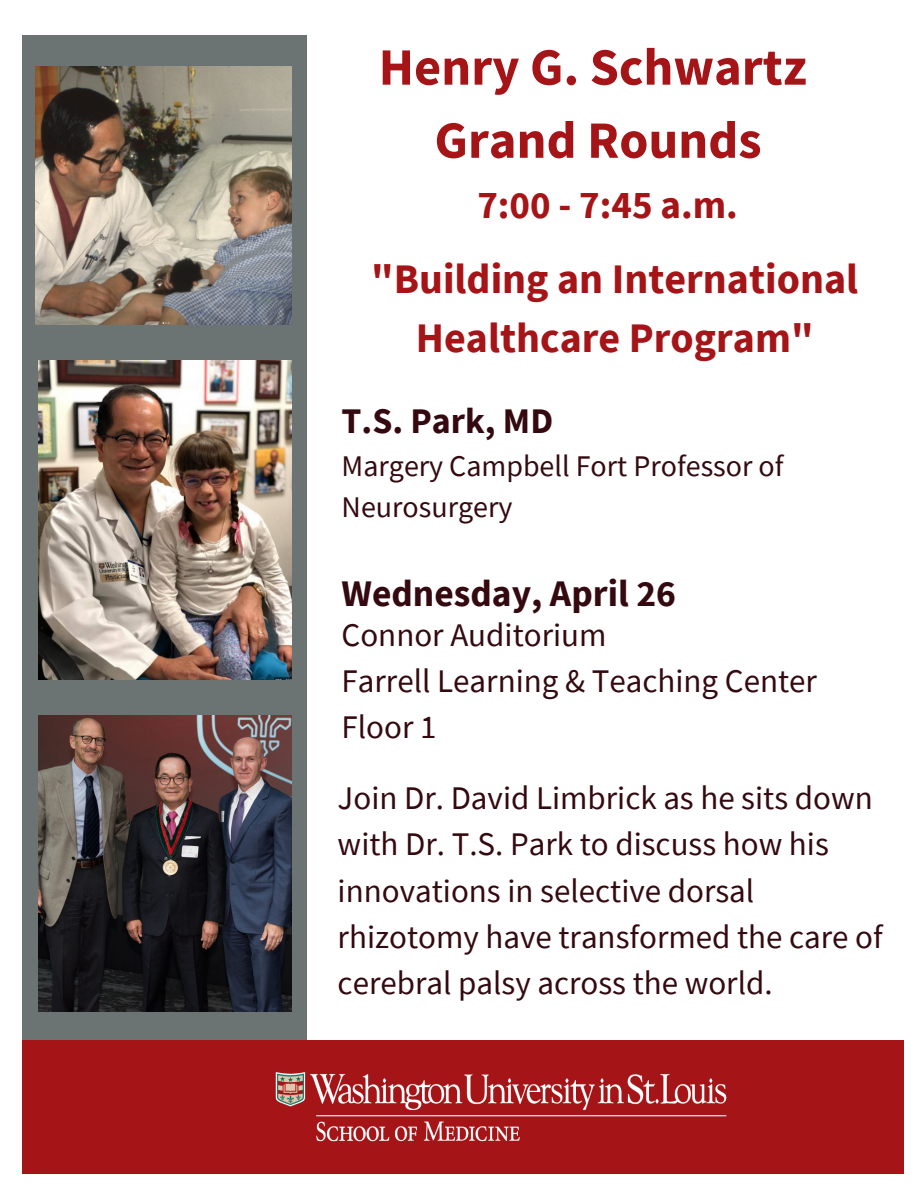
<style>
.page{position:relative;width:918px;height:1188px;background:#fff}
.page>*{position:absolute;margin:0;border:0;box-sizing:border-box;transform-origin:0 0}
.t1{font:700 52.5px/73.2px "Source Sans Pro";color:#a51417;text-align:center}
.t2{font:700 42px/58.5px "Source Sans Pro";color:#a51417;text-align:center}
.t3{font:700 39px "Source Sans Pro";color:#a51417}
.t4{font:700 37.5px "Source Sans Pro";color:#340a10}
.t5{font:700 36px "Source Sans Pro";color:#340a10}
.t6{font:33px/46.2px "Source Sans Pro";color:#340a10}
.t7{font:30px/41.7px "Source Sans Pro";color:#340a10}
</style>
<div class="page">
<div style="left:22px;top:35px;width:284px;height:1014px;background:#6c7373"></div>
<div style="left:22px;top:1040px;width:881px;height:133px;background:#a51417"></div>
<img style="left:275px;top:1072px;width:452px;height:70px">
<img style="left:38px;top:361px;width:253px;height:318px">
<img style="left:36px;top:66px;width:255px;height:259px">
<img style="left:38px;top:715px;width:253px;height:296px">
<h1 class="t1" style="left:379px;top:29px;width:430px">Henry G. Schwartz<br>Grand Rounds</h1>
<p class="t3" style="left:477px;top:180px;width:262px">7:00 - 7:45 a.m.</p>
<p class="t2" style="left:371px;top:249px;width:488px">"Building an International<br>Healthcare Program"</p>
<p class="t5" style="left:342px;top:398px;width:213px">T.S. Park, MD</p>
<p class="t7" style="left:342px;top:444px;width:443px">Margery Campbell Fort Professor of<br>Neurosurgery</p>
<p class="t4" style="left:342px;top:569px;width:336px">Wednesday, April 26</p>
<p class="t6" style="left:342px;top:611px;width:477px">Connor Auditorium<br>Farrell Learning &amp; Teaching Center<br>Floor 1</p>
<p class="t6" style="left:338px;top:775px;width:547px">Join Dr. David Limbrick as he sits down with Dr. T.S. Park to discuss how his innovations in selective dorsal rhizotomy have transformed the care of cerebral palsy across the world.</p>
</div>
